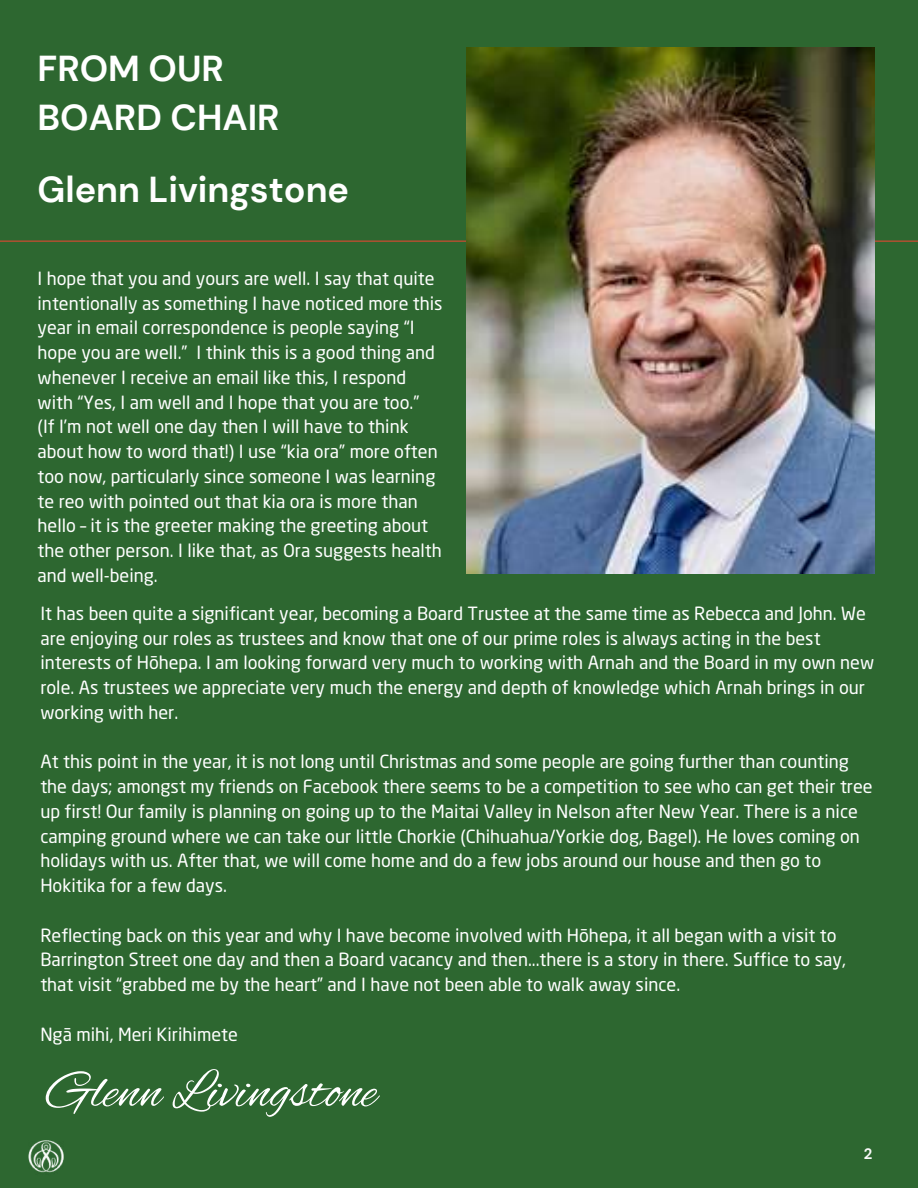
<style>
.page{position:relative;width:918px;height:1188px;background:#2d6730}
.page>*{position:absolute;margin:0;border:0;box-sizing:border-box;transform-origin:0 0}
.t1{font:54px "Alex Brush";color:#fff}
.t2{font:700 36px/49.5px "DM Sans";color:#fff}
.t3{font:18px/24.8px "Neo Sans W1 G";color:#fff}
.t4{font:700 15px "DM Sans";color:#fafafa}
</style>
<div class="page">
<hr style="left:0;top:241px;width:918px;height:1px;background:#db4831">
<img style="left:467px;top:47px;width:408px;height:526px">
<img style="left:28px;top:1140px;width:36px;height:33px">
<h2 class="t2" style="left:38px;top:44px;width:244px">FROM OUR<br>BOARD CHAIR</h2>
<h2 class="t2" style="left:38px;top:165px;width:313px">Glenn Livingstone</h2>
<p class="t3" style="left:38px;top:268px;width:407px">I hope that you and yours are well. I say that quite intentionally as something I have noticed more this year in email correspondence is people saying “I hope you are well.” I think this is a good thing and whenever I receive an email like this, I respond with “Yes, I am well and I hope that you are too.”<br>(If I’m not well one day then I will have to think about how to word that!) I use “kia ora” more often too now, particularly since someone I was learning te reo with pointed out that kia ora is more than hello – it is the greeter making the greeting about the other person. I like that, as Ora suggests health and well-being.</p>
<p class="t3" style="left:40px;top:603px;width:835px">It has been quite a significant year, becoming a Board Trustee at the same time as Rebecca and John. We are enjoying our roles as trustees and know that one of our prime roles is always acting in the best interests of Hōhepa. I am looking forward very much to working with Arnah and the Board in my own new role. As trustees we appreciate very much the energy and depth of knowledge which Arnah brings in our working with her.</p>
<p class="t3" style="left:40px;top:751px;width:834px">At this point in the year, it is not long until Christmas and some people are going further than counting the days; amongst my friends on Facebook there seems to be a competition to see who can get their tree up first! Our family is planning on going up to the Maitai Valley in Nelson after New Year. There is a nice camping ground where we can take our little Chorkie (Chihuahua/Yorkie dog, Bagel). He loves coming on holidays with us. After that, we will come home and do a few jobs around our house and then go to Hokitika for a few days.</p>
<p class="t3" style="left:40px;top:924px;width:807px">Reflecting back on this year and why I have become involved with Hōhepa, it all began with a visit to<br>Barrington Street one day and then a Board vacancy and then...there is a story in there. Suffice to say, that visit “grabbed me by the heart” and I have not been able to walk away since.</p>
<p class="t3" style="left:40px;top:1023px;width:199px">Ngā mihi, Meri Kirihimete</p>
<h1 class="t1" style="left:47px;top:1061px;width:332px">Glenn Livingstone</h1>
<p class="t4" style="left:864px;top:1145px;width:10px">2</p>
</div>
